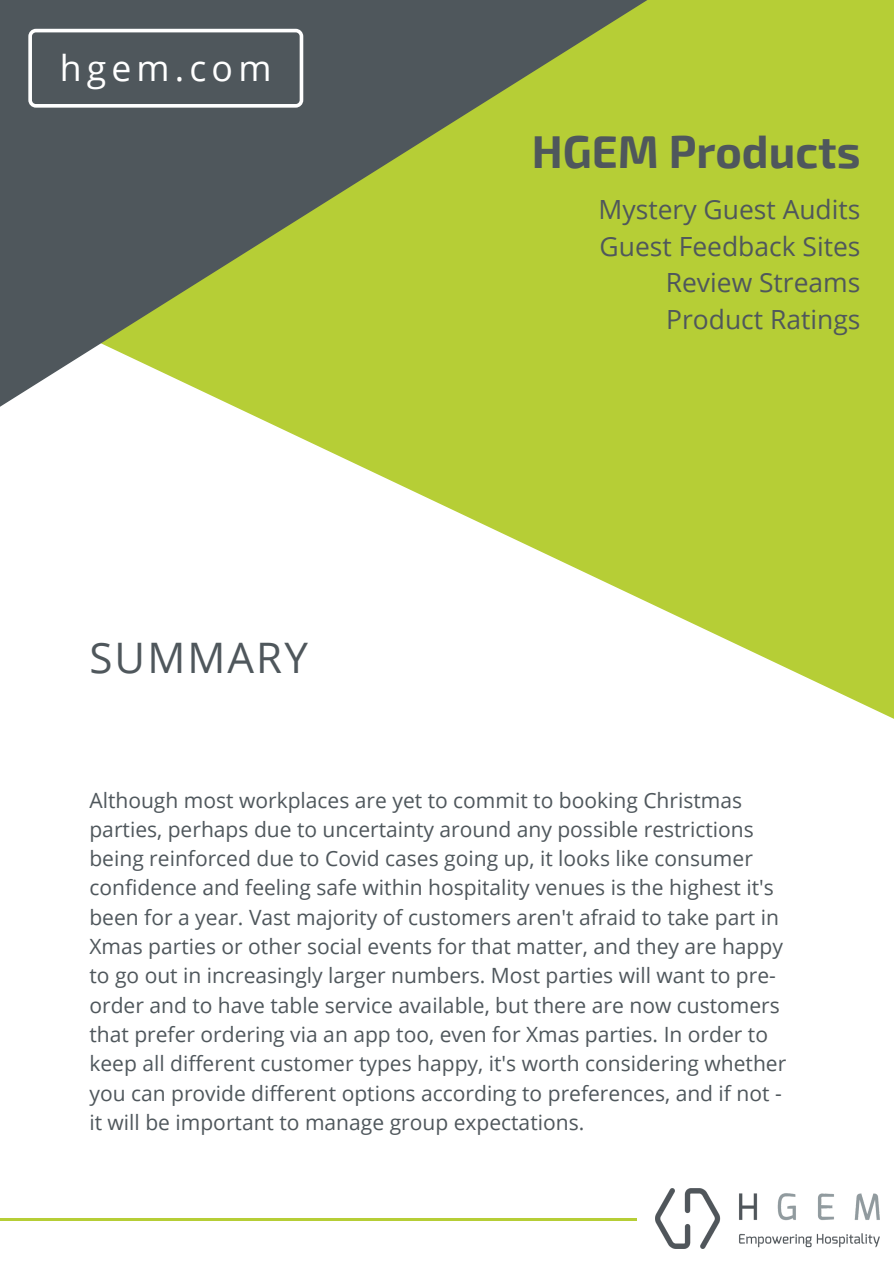
<style>
.page{position:relative;width:894px;height:1264px;background:#fff}
.page>*{position:absolute;margin:0;border:0;box-sizing:border-box;transform-origin:0 0}
.t1{font:700 45px "Exo 2";color:#4f575c}
.t2{font:42px "Open Sans";letter-spacing:.05em;color:#4f575c}
.t3{font:35.55px "Open Sans";letter-spacing:.145em;color:#fff}
.t4{font:26.4px "Open Sans";color:#4f575c}
.t5{font:21px/29.2px "Open Sans";color:#4f575c}
</style>
<div class="page">
<svg style="left:387px;top:0;width:506px;height:719px;fill:#b6ce36"></svg>
<img style="left:655px;top:1188px;width:224px;height:60px">
<hr style="left:0;top:1218px;width:636px;height:2px;background:#b6ce36">
<svg style="left:0;top:0;width:721px;height:479px;background:#9aaa56"></svg>
<svg style="left:28px;top:29px;width:275px;height:79px;background:#60676b"></svg>
<p class="t3" style="left:60px;top:43px;width:213px">hgem.com</p>
<p class="t2" style="left:89px;top:628px;width:220px">SUMMARY</p>
<p class="t1" style="left:531px;top:123px;width:330px">HGEM Products</p>
<p class="t4" style="left:598px;top:191px;width:263px">Mystery Guest Audits</p>
<p class="t4" style="left:599px;top:227px;width:262px">Guest Feedback Sites</p>
<p class="t4" style="left:665px;top:264px;width:196px">Review Streams</p>
<p class="t4" style="left:666px;top:301px;width:196px">Product Ratings</p>
<p class="t5" style="left:89px;top:784px;width:698px">Although most workplaces are yet to commit to booking Christmas parties, perhaps due to uncertainty around any possible restrictions being reinforced due to Covid cases going up, it looks like consumer confidence and feeling safe within hospitality venues is the highest it's been for a year. Vast majority of customers aren't afraid to take part in Xmas parties or other social events for that matter, and they are happy to go out in increasingly larger numbers. Most parties will want to pre&shy;order and to have table service available, but there are now customers that prefer ordering via an app too, even for Xmas parties. In order to keep all different customer types happy, it's worth considering whether you can provide different options according to preferences, and if not - it will be important to manage group expectations.</p>
</div>
